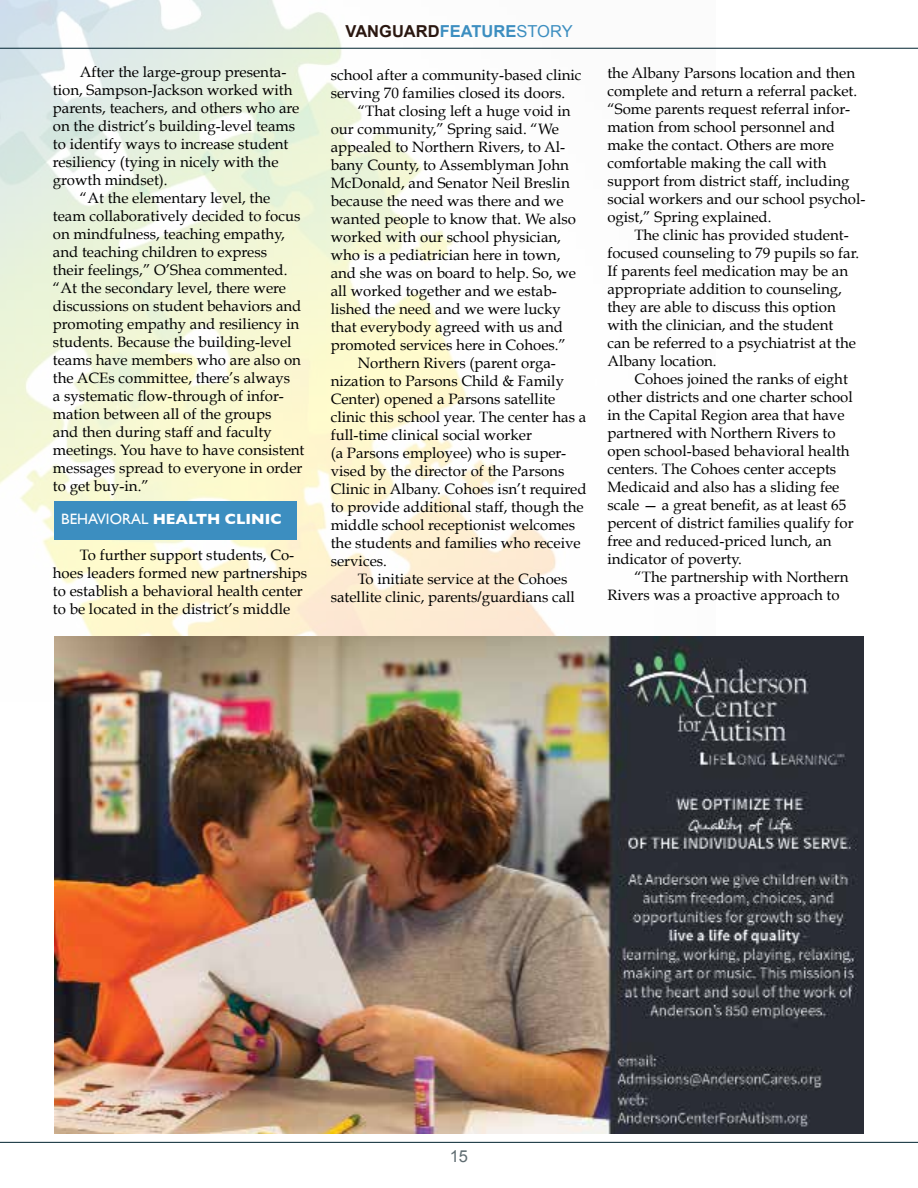
<style>
.page{position:relative;width:918px;height:1188px;background:#fff}
.page>*{position:absolute;margin:0;border:0;box-sizing:border-box;transform-origin:0 0}
.t1{font:700 16.5px "Arial";color:#2a1710}
.t2{font:16.5px "Arial";color:#5f6c71}
.t3{font:15px/18px "Book Antiqua";color:#000}
.t4{font:700 15px "Gill Sans";color:#fff}
.s1{font-weight:400}
.s2{color:#3c8ec0}
.s3{font-weight:400;color:#3c8ec0}
.s4{font-family:"Arial"}
</style>
<div class="page">
<img style="left:0;top:0;width:715px;height:636px">
<hr style="left:0;top:48px;width:918px;height:1px;background:#00232f">
<hr style="left:0;top:1142px;width:918px;height:1px;background:#00232f">
<img style="left:54px;top:636px;width:810px;height:498px">
<div style="left:54px;top:501px;width:243px;height:39px;background:#3c8ec0"></div>
<p class="t3" style="left:80px;top:63px;width:208px">After the large-group presenta-</p>
<p class="t3" style="left:53px;top:81px;width:241px">tion, Sampson-Jackson worked with</p>
<p class="t3" style="left:53px;top:99px;width:248px">parents, teachers, and others who are</p>
<p class="t3" style="left:53px;top:117px;width:244px">on the district’s building-level teams</p>
<p class="t3" style="left:53px;top:135px;width:237px">to identify ways to increase student</p>
<p class="t3" style="left:53px;top:153px;width:227px">resiliency (tying in nicely with the</p>
<p class="t3" style="left:53px;top:171px;width:116px">growth mindset).</p>
<p class="t3" style="left:80px;top:189px;width:192px">“At the elementary level, the</p>
<p class="t3" style="left:53px;top:207px;width:249px">team collaboratively decided to focus</p>
<p class="t3" style="left:53px;top:225px;width:233px">on mindfulness, teaching empathy,</p>
<p class="t3" style="left:53px;top:243px;width:216px">and teaching children to express</p>
<p class="t3" style="left:53px;top:261px;width:236px">their feelings,” O’Shea commented.</p>
<p class="t3" style="left:53px;top:279px;width:235px">“At the secondary level, there were</p>
<p class="t3" style="left:53px;top:297px;width:250px">discussions on student behaviors and</p>
<p class="t3" style="left:53px;top:315px;width:248px">promoting empathy and resiliency in</p>
<p class="t3" style="left:53px;top:333px;width:240px">students. Because the building-level</p>
<p class="t3" style="left:53px;top:351px;width:250px">teams have members who are also on</p>
<p class="t3" style="left:53px;top:369px;width:239px">the ACEs committee, there’s always</p>
<p class="t3" style="left:53px;top:387px;width:232px">a systematic flow-through of infor-</p>
<p class="t3" style="left:53px;top:405px;width:220px">mation between all of the groups</p>
<p class="t3" style="left:53px;top:423px;width:220px">and then during staff and faculty</p>
<p class="t3" style="left:53px;top:441px;width:253px">meetings. You have to have consistent</p>
<p class="t3" style="left:53px;top:459px;width:251px">messages spread to everyone in order</p>
<p class="t3" style="left:53px;top:477px;width:98px">to get buy-in.”</p>
<p class="t4" style="left:61px;top:507px;width:222px"><span class="s1">BEHAVIORAL</span> HEALTH CLINIC</p>
<p class="t3" style="left:53px;top:546px;width:256px;text-indent:27px">To further support students, Co&shy;hoes leaders formed new partnerships to establish a behavioral health center to be located in the district’s middle</p>
<p class="t1" style="left:346px;top:20px;width:229px">VANGUARD<span class="s2">FEATURE</span><span class="s3">STORY</span></p>
<p class="t3" style="left:331px;top:66px;width:252px">school after a community-based clinic serving 70 families closed its doors.</p>
<p class="t3" style="left:358px;top:102px;width:214px">“That closing left a huge void in</p>
<p class="t3" style="left:331px;top:120px;width:230px">our community,” Spring said. “We</p>
<p class="t3" style="left:331px;top:138px;width:236px">appealed to Northern Rivers, to Al-</p>
<p class="t3" style="left:331px;top:156px;width:240px">bany County, to Assemblyman John</p>
<p class="t3" style="left:331px;top:174px;width:241px">McDonald, and Senator Neil Breslin</p>
<p class="t3" style="left:331px;top:192px;width:234px">because the need was there and we</p>
<p class="t3" style="left:331px;top:210px;width:247px">wanted people to know that. We also</p>
<p class="t3" style="left:331px;top:228px;width:232px">worked with our school physician,</p>
<p class="t3" style="left:331px;top:246px;width:231px">who is a pediatrician here in town,</p>
<p class="t3" style="left:331px;top:264px;width:247px">and she was on board to help. So, we</p>
<p class="t3" style="left:331px;top:282px;width:227px">all worked together and we estab-</p>
<p class="t3" style="left:331px;top:300px;width:232px">lished the need and we were lucky</p>
<p class="t3" style="left:331px;top:318px;width:234px">that everybody agreed with us and</p>
<p class="t3" style="left:331px;top:336px;width:237px">promoted services here in Cohoes.”</p>
<p class="t3" style="left:358px;top:354px;width:200px">Northern Rivers (parent orga-</p>
<p class="t3" style="left:331px;top:372px;width:235px">nization to Parsons Child &amp; Family</p>
<p class="t3" style="left:331px;top:390px;width:226px">Center) opened a Parsons satellite</p>
<p class="t3" style="left:331px;top:408px;width:257px">clinic this school year. The center has a</p>
<p class="t3" style="left:331px;top:426px;width:203px">full-time clinical social worker</p>
<p class="t3" style="left:331px;top:444px;width:237px">(a Parsons employee) who is super-</p>
<p class="t3" style="left:331px;top:462px;width:235px">vised by the director of the Parsons</p>
<p class="t3" style="left:331px;top:480px;width:257px">Clinic in Albany. Cohoes isn’t required</p>
<p class="t3" style="left:331px;top:498px;width:255px">to provide additional staff, though the</p>
<p class="t3" style="left:331px;top:516px;width:246px">middle school receptionist welcomes</p>
<p class="t3" style="left:331px;top:534px;width:252px">the students and families who receive</p>
<p class="t3" style="left:331px;top:552px;width:58px">services.</p>
<p class="t3" style="left:358px;top:570px;width:211px">To initiate service at the Cohoes</p>
<p class="t3" style="left:331px;top:588px;width:246px">satellite clinic, parents<span class="s4">/</span>guardians call</p>
<p class="t3" style="left:607px;top:64px;width:260px">the Albany Parsons location and then complete and return a referral packet. “Some parents request referral infor&shy;mation from school personnel and make the contact. Others are more comfortable making the call with support from district staff, including social workers and our school psychol&shy;ogist,” Spring explained.</p>
<p class="t3" style="left:607px;top:226px;width:253px;text-indent:27px">The clinic has provided student&shy;focused counseling to 79 pupils so far.<br>If parents feel medication may be an appropriate addition to counseling, they are able to discuss this option with the clinician, and the student can be referred to a psychiatrist at the Albany location.</p>
<p class="t3" style="left:607px;top:370px;width:248px;text-indent:27px">Cohoes joined the ranks of eight other districts and one charter school in the Capital Region area that have partnered with Northern Rivers to open school-based behavioral health centers. The Cohoes center accepts Medicaid and also has a sliding fee scale — a great benefit, as at least 65 percent of district families qualify for free and reduced-priced lunch, an indicator of poverty.</p>
<p class="t3" style="left:607px;top:568px;width:243px;text-indent:27px">“The partnership with Northern<br>Rivers was a proactive approach to</p>
<p class="t2" style="left:450px;top:1146px;width:20px">15</p>
</div>
